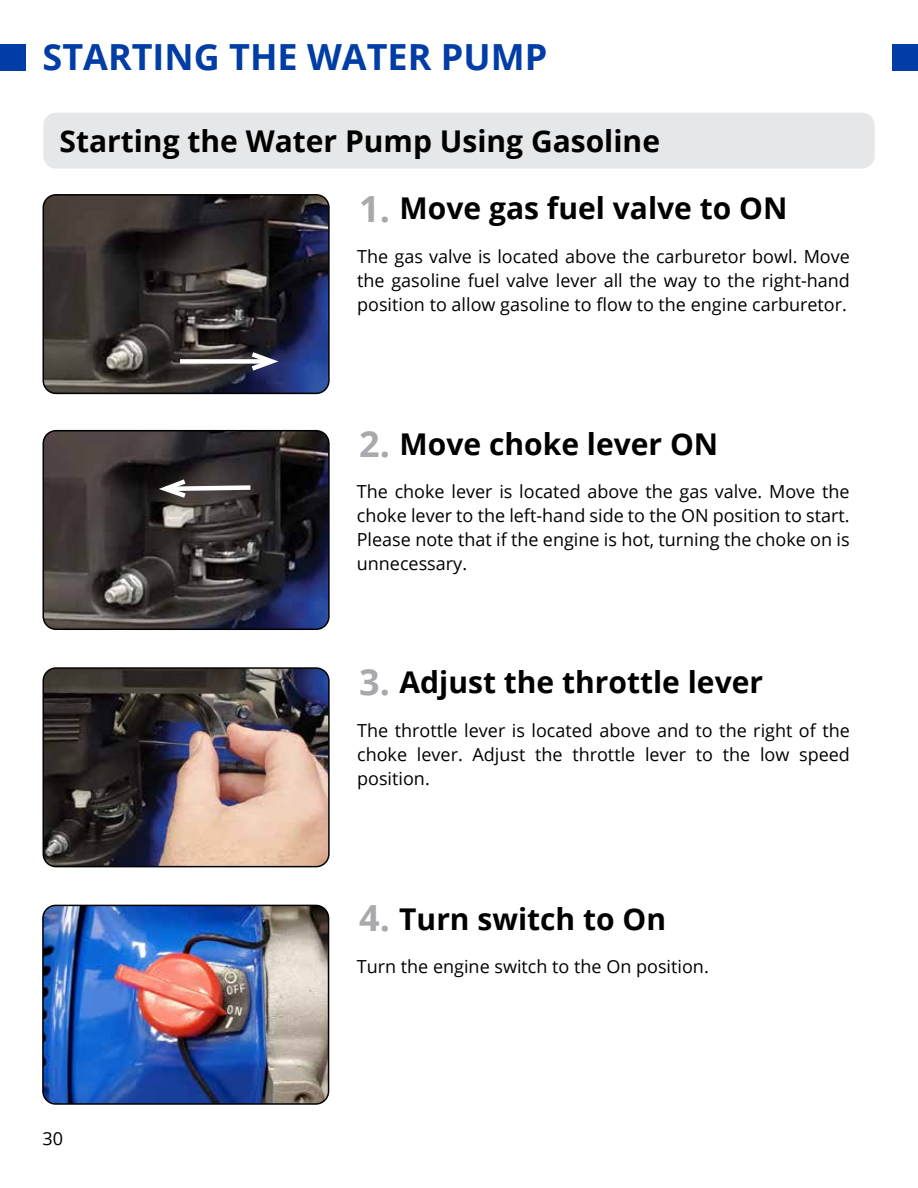
<style>
.page{position:relative;width:918px;height:1188px;background:#fff}
.page>*{position:absolute;margin:0;border:0;box-sizing:border-box;transform-origin:0 0}
.t1{font:700 36px "Open Sans";color:#003da6}
.t2{font:700 36px "Open Sans";color:#a7a9ac}
.t3{font:700 30px "Open Sans";color:#000}
.t4{font:18px/24px "Open Sans";color:#000;text-align:justify}
.s1{font-size:36px;color:#a7a9ac}
</style>
<div class="page">
<div style="left:0;top:44px;width:26px;height:27px;background:#003da6"></div>
<div style="left:892px;top:44px;width:26px;height:27px;background:#003da6"></div>
<div style="left:43px;top:113px;width:832px;height:56px;background:#e6e7e8;border-radius:13px"></div>
<img style="left:43px;top:195px;width:284px;height:198px">
<div style="left:43px;top:194px;width:287px;height:200px;border:2px solid #000;border-radius:13px"></div>
<img style="left:43px;top:431px;width:284px;height:198px">
<div style="left:43px;top:430px;width:287px;height:200px;border:2px solid #000;border-radius:13px"></div>
<img style="left:43px;top:668px;width:284px;height:199px">
<div style="left:43px;top:667px;width:287px;height:200px;border:2px solid #000;border-radius:13px"></div>
<img style="left:43px;top:905px;width:286px;height:199px">
<div style="left:42px;top:905px;width:287px;height:200px;border:2px solid #000;border-radius:13px"></div>
<div style="left:180px;top:359px;width:92px;height:5px;background:#fff"></div>
<svg style="left:247px;top:349px;width:38px;height:25px"></svg>
<svg style="left:152px;top:476px;width:103px;height:25px"></svg>
<h1 class="t1" style="left:43px;top:32px;width:506px">STARTING THE WATER PUMP</h1>
<h2 class="t3" style="left:60px;top:120px;width:602px">Starting the Water Pump Using Gasoline</h2>
<h1 class="t2" style="left:359px;top:183px;width:32px">1.</h1>
<h2 class="t3" style="left:400px;top:187px;width:389px">Move gas fuel valve to ON</h2>
<p class="t4" style="left:357px;top:244px;width:494px">The gas valve is located above the carburetor bowl. Move the gasoline fuel valve lever all the way to the right-hand position to allow gasoline to flow to the engine carburetor.</p>
<h1 class="t2" style="left:359px;top:419px;width:32px">2.</h1>
<h2 class="t3" style="left:400px;top:423px;width:320px">Move choke lever ON</h2>
<p class="t4" style="left:357px;top:479px;width:494px">The choke lever is located above the gas valve. Move the choke lever to the left-hand side to the ON position to start.<br>Please note that if the engine is hot, turning the choke on is unnecessary.</p>
<h1 class="t2" style="left:359px;top:657px;width:32px">3.</h1>
<h2 class="t3" style="left:400px;top:661px;width:365px">Adjust the throttle lever</h2>
<p class="t4" style="left:357px;top:718px;width:494px">The throttle lever is located above and to the right of the choke lever. Adjust the throttle lever to the low speed position.</p>
<p class="t4" style="left:43px;top:1126px;width:22px">30</p>
<h2 class="t3" style="left:359px;top:898px;width:308px"><span class="s1">4.</span> Turn switch to On</h2>
<p class="t4" style="left:357px;top:954px;width:353px">Turn the engine switch to the On position.</p>
</div>
